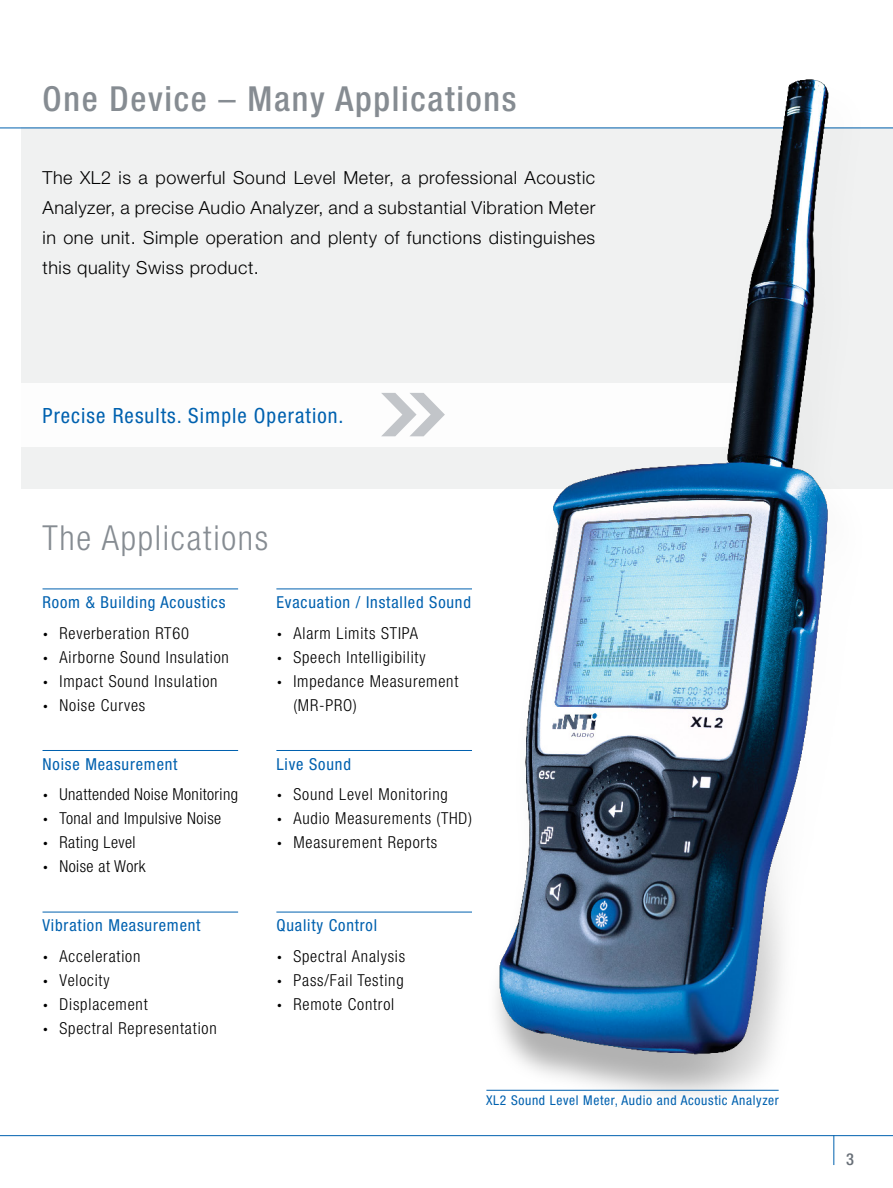
<style>
.page{position:relative;width:893px;height:1188px;background:#fff}
.page>*{position:absolute;margin:0;border:0;box-sizing:border-box;transform-origin:0 0}
.Pro_Headline_1{font:500 condensed 34.5px "Helvetica Neue";letter-spacing:.05em;color:#868c92}
.Pro_Headline_1-2{font:300 condensed 34.5px "Helvetica Neue";letter-spacing:.05em;color:#868c92}
.Pro_Headline_2{font:condensed 21px "Helvetica Neue";letter-spacing:.05em;color:#0061af}
.Pro_Text_1{font:300 18px/30px "Helvetica Neue";letter-spacing:.03em;color:#000;text-align:justify}
.t1{font:300 condensed 16.5px/24px "Helvetica Neue";letter-spacing:.05em;color:#000}
.Pro_Headline_3_Stric{font:condensed 16.5px "Helvetica Neue";letter-spacing:.05em;color:#0061af}
.t2{font:300 condensed 16.5px "Helvetica Neue";letter-spacing:.025em;color:#000}
.t3{font:500 condensed 16.5px "Helvetica Neue";color:#686f77}
.Pro_Bildtitel_Blau{font:condensed 13.5px "Helvetica Neue";letter-spacing:.05em;color:#0061af}
.s1{font-weight:400}
.s2{font-weight:700;font-stretch:expanded}
</style>
<div class="page">
<div style="left:21px;top:128px;width:872px;height:361px;background:#f0f1f1"></div>
<div style="left:21px;top:383px;width:729px;height:63px;background:#fff"></div>
<hr style="left:0;top:1135px;width:893px;height:1px;background:#0061af">
<hr style="left:0;top:128px;width:893px;height:1px;background:#0061af">
<hr style="left:833px;top:1135px;width:1px;height:30px;background:#0061af">
<img style="left:445px;top:79px;width:439px;height:1016px">
<hr style="left:486px;top:1090px;width:293px;height:1px;background:#0061af">
<hr style="left:43px;top:589px;width:195px;height:1px;background:#0061af">
<hr style="left:43px;top:750px;width:195px;height:1px;background:#0061af">
<hr style="left:43px;top:912px;width:195px;height:1px;background:#0061af">
<hr style="left:276px;top:912px;width:196px;height:1px;background:#0061af">
<hr style="left:276px;top:750px;width:196px;height:1px;background:#0061af">
<hr style="left:276px;top:589px;width:196px;height:1px;background:#0061af">
<svg style="left:381px;top:393px;width:64px;height:43px"></svg>
<p class="Pro_Headline_1" style="left:43px;top:78px;width:476px">One Device <span class="s1">–</span> Many Applications</p>
<p class="Pro_Text_1" style="left:43px;top:162px;width:554px">The XL2 is a powerful Sound Level Meter, a professional Acoustic Analyzer, a precise Audio Analyzer, and a substantial Vibration Meter in one unit. Simple operation and plenty of functions distinguishes this quality Swiss product.</p>
<p class="Pro_Headline_2" style="left:43px;top:403px;width:303px">Precise Results. Simple Operation.</p>
<p class="Pro_Headline_1-2" style="left:43px;top:518px;width:227px">The Applications</p>
<p class="Pro_Headline_3_Stric" style="left:43px;top:593px;width:184px">Room &amp; Building Acoustics</p>
<p class="t1" style="left:43px;top:621px;width:148px"><span class="s2">·</span> Reverberation RT60</p>
<p class="t1" style="left:43px;top:645px;width:188px"><span class="s2">·</span> Airborne Sound Insulation</p>
<p class="t1" style="left:43px;top:669px;width:177px"><span class="s2">·</span> Impact Sound Insulation</p>
<p class="t1" style="left:43px;top:693px;width:104px"><span class="s2">·</span> Noise Curves</p>
<p class="Pro_Headline_3_Stric" style="left:276px;top:593px;width:196px">Evacuation / Installed Sound</p>
<p class="t1" style="left:276px;top:621px;width:143px"><span class="s2">·</span> Alarm Limits STIPA</p>
<p class="t1" style="left:276px;top:645px;width:151px"><span class="s2">·</span> Speech Intelligibility</p>
<p class="t1" style="left:293px;top:669px;width:166px;text-indent:-17px"><span class="s2">·</span> Impedance Measurement (MR-PRO)</p>
<p class="Pro_Headline_3_Stric" style="left:43px;top:754px;width:137px">Noise Measurement</p>
<p class="t2" style="left:43px;top:785px;width:197px"><span class="s2">·</span> Unattended Noise Monitoring</p>
<p class="t2" style="left:43px;top:809px;width:180px"><span class="s2">·</span> Tonal and Impulsive Noise</p>
<p class="t2" style="left:43px;top:833px;width:95px"><span class="s2">·</span> Rating Level</p>
<p class="t2" style="left:43px;top:857px;width:105px"><span class="s2">·</span> Noise at Work</p>
<p class="Pro_Headline_3_Stric" style="left:276px;top:754px;width:76px">Live Sound</p>
<p class="t1" style="left:276px;top:782px;width:173px"><span class="s2">·</span> Sound Level Monitoring</p>
<p class="t1" style="left:276px;top:806px;width:197px"><span class="s2">·</span> Audio Measurements (THD)</p>
<p class="t1" style="left:276px;top:830px;width:162px"><span class="s2">·</span> Measurement Reports</p>
<p class="Pro_Headline_3_Stric" style="left:43px;top:916px;width:160px">Vibration Measurement</p>
<p class="t1" style="left:43px;top:944px;width:99px"><span class="s2">·</span> Acceleration</p>
<p class="t1" style="left:43px;top:968px;width:69px"><span class="s2">·</span> Velocity</p>
<p class="t1" style="left:43px;top:992px;width:107px"><span class="s2">·</span> Displacement</p>
<p class="t1" style="left:43px;top:1016px;width:176px"><span class="s2">·</span> Spectral Representation</p>
<p class="Pro_Headline_3_Stric" style="left:276px;top:916px;width:102px">Quality Control</p>
<p class="t1" style="left:276px;top:944px;width:130px"><span class="s2">·</span> Spectral Analysis</p>
<p class="t1" style="left:276px;top:968px;width:129px"><span class="s2">·</span> Pass/Fail Testing</p>
<p class="t1" style="left:276px;top:992px;width:119px"><span class="s2">·</span> Remote Control</p>
<p class="Pro_Bildtitel_Blau" style="left:486px;top:1093px;width:294px">XL2 Sound Level Meter, Audio and Acoustic Analyzer</p>
<p class="t3" style="left:846px;top:1149px;width:9px">3</p>
</div>
